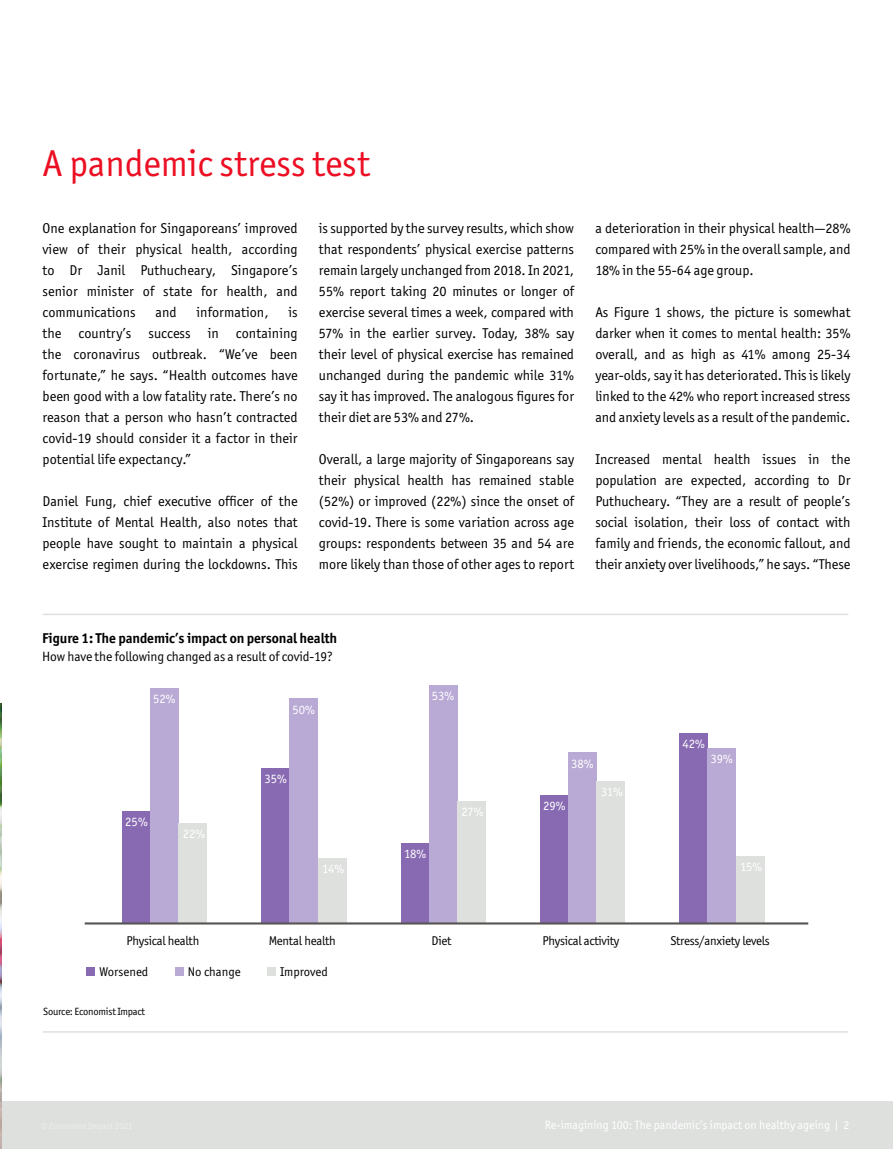
<style>
.page{position:relative;width:893px;height:1149px;background:#fff}
.page>*{position:absolute;margin:0;border:0;box-sizing:border-box;transform-origin:0 0}
.t1{font:37.5px "Officina Sans ITC Std";color:#ec0f23}
.t2{font:14.25px/21px "Officina Sans ITC Std";color:#000;text-align:justify}
.t3{font:700 14.25px "Officina Sans ITC Std";letter-spacing:-.005em;color:#000}
.t4{font:13.5px "Officina Sans ITC Std";letter-spacing:-.005em;color:#000}
.t5{font:12.75px "Officina Sans ITC Std";letter-spacing:-.02em;color:#000}
.t6{font:12.75px "Officina Sans ITC Std";color:#fff}
.t7{font:12.75px "Officina Sans ITC Std";color:#000}
.t8{font:12px "Officina Sans ITC Std";color:#fff}
.t9{font:10.5px "Officina Sans ITC Std";letter-spacing:-.02em;color:#000}
</style>
<div class="page">
<div style="left:0;top:1100px;width:893px;height:48px;background:#dee0de"></div>
<hr style="left:43px;top:613px;width:805px;height:2px;background:#dee0de">
<hr style="left:43px;top:1030px;width:805px;height:2px;background:#dee0de">
<img style="left:0;top:703px;width:1px;height:445px">
<div style="left:86px;top:966px;width:9px;height:9px;background:#886ab2"></div>
<div style="left:175px;top:966px;width:9px;height:9px;background:#b9a9d5"></div>
<div style="left:268px;top:966px;width:8px;height:9px;background:#dee0de"></div>
<div style="left:679px;top:733px;width:29px;height:189px;background:#886ab2"></div>
<div style="left:708px;top:748px;width:28px;height:174px;background:#b9a9d5"></div>
<div style="left:736px;top:856px;width:28px;height:66px;background:#dee0de"></div>
<div style="left:540px;top:794px;width:28px;height:128px;background:#886ab2"></div>
<div style="left:568px;top:752px;width:29px;height:170px;background:#b9a9d5"></div>
<div style="left:597px;top:781px;width:28px;height:141px;background:#dee0de"></div>
<div style="left:401px;top:842px;width:28px;height:80px;background:#886ab2"></div>
<div style="left:429px;top:685px;width:28px;height:237px;background:#b9a9d5"></div>
<div style="left:457px;top:800px;width:29px;height:122px;background:#dee0de"></div>
<div style="left:262px;top:767px;width:28px;height:155px;background:#886ab2"></div>
<div style="left:290px;top:698px;width:28px;height:224px;background:#b9a9d5"></div>
<div style="left:318px;top:857px;width:28px;height:65px;background:#dee0de"></div>
<div style="left:122px;top:811px;width:29px;height:111px;background:#886ab2"></div>
<div style="left:151px;top:688px;width:28px;height:234px;background:#b9a9d5"></div>
<div style="left:179px;top:823px;width:28px;height:99px;background:#dee0de"></div>
<hr style="left:85px;top:922px;width:723px;height:2px;background:#575654">
<h1 class="t1" style="left:43px;top:142px;width:329px">A pandemic stress test</h1>
<p class="t2" style="left:43px;top:217px;width:257px">One explanation for Singaporeans’ improved view of their physical health, according to Dr Janil Puthucheary, Singapore’s senior minister of state for health, and communications</p>
<p class="t2" style="left:156px;top:301px;width:23px">and</p>
<p class="t2" style="left:197px;top:301px;width:74px">information,</p>
<p class="t2" style="left:43px;top:301px;width:257px;text-indent:246px">is the country’s success in containing the coronavirus outbreak. “We’ve been fortunate,” he says. “Health outcomes have been good with a low fatality rate. There’s no reason that a person who hasn’t contracted covid-19 should consider it a factor in their potential life expectancy.”</p>
<p class="t2" style="left:43px;top:490px;width:257px">Daniel Fung, chief executive officer of the Institute of Mental Health, also notes that people have sought to maintain a physical exercise regimen during the lockdowns. This</p>
<p class="t2" style="left:319px;top:217px;width:257px">is supported by the survey results, which show that respondents’ physical exercise patterns remain largely unchanged from 2018. In 2021, 55% report taking 20 minutes or longer of exercise several times a week, compared with 57% in the earlier survey. Today, 38% say their level of physical exercise has remained unchanged during the pandemic while 31% say it has improved. The analogous figures for their diet are 53% and 27%.</p>
<p class="t2" style="left:319px;top:449px;width:257px">Overall, a large majority of Singaporeans say their physical health has remained stable (52%) or improved (22%) since the onset of covid-19. There is some variation across age groups: respondents between 35 and 54 are more likely than those of other ages to report</p>
<p class="t2" style="left:595px;top:218px;width:257px">a deterioration in their physical health—28% compared with 25% in the overall sample, and 18% in the 55-64 age group.</p>
<p class="t2" style="left:595px;top:302px;width:257px">As Figure 1 shows, the picture is somewhat darker when it comes to mental health: 35% overall, and as high as 41% among 25-34 year-olds, say it has deteriorated. This is likely linked to the 42% who report increased stress and anxiety levels as a result of the pandemic.</p>
<p class="t2" style="left:595px;top:449px;width:257px">Increased mental health issues in the population are expected, according to Dr Puthucheary. “They are a result of people’s social isolation, their loss of contact with family and friends, the economic fallout, and their anxiety over livelihoods,” he says. “These</p>
<p class="t3" style="left:42px;top:629px;width:297px">Figure 1: The pandemic’s impact on personal health</p>
<p class="t4" style="left:42px;top:649px;width:292px">How have the following changed as a result of covid-19?</p>
<p class="t6" style="left:153px;top:691px;width:24px">52%</p>
<p class="t6" style="left:292px;top:701px;width:24px">50%</p>
<p class="t6" style="left:432px;top:688px;width:24px">53%</p>
<p class="t6" style="left:682px;top:736px;width:24px">42%</p>
<p class="t6" style="left:125px;top:814px;width:24px">25%</p>
<p class="t6" style="left:183px;top:826px;width:24px">22%</p>
<p class="t6" style="left:265px;top:770px;width:24px">35%</p>
<p class="t6" style="left:322px;top:860px;width:23px">14%</p>
<p class="t6" style="left:404px;top:845px;width:24px">18%</p>
<p class="t6" style="left:461px;top:803px;width:24px">27%</p>
<p class="t6" style="left:571px;top:755px;width:24px">38%</p>
<p class="t6" style="left:543px;top:797px;width:24px">29%</p>
<p class="t6" style="left:601px;top:784px;width:24px">31%</p>
<p class="t6" style="left:710px;top:751px;width:24px">39%</p>
<p class="t6" style="left:740px;top:859px;width:24px">15%</p>
<p class="t5" style="left:127px;top:933px;width:74px">Physical health</p>
<p class="t5" style="left:269px;top:933px;width:69px">Mental health</p>
<p class="t5" style="left:432px;top:933px;width:21px">Diet</p>
<p class="t5" style="left:543px;top:933px;width:78px">Physical activity</p>
<p class="t5" style="left:670px;top:933px;width:101px">Stress/anxiety levels</p>
<p class="t7" style="left:99px;top:963px;width:50px">Worsened</p>
<p class="t7" style="left:188px;top:963px;width:54px">No change</p>
<p class="t5" style="left:280px;top:963px;width:49px">Improved</p>
<p class="t9" style="left:43px;top:1004px;width:103px">Source: Economist Impact</p>
<p class="t8" style="left:545px;top:1117px;width:306px">Re-imagining 100: The pandemic’s impact on healthy ageing | 2</p>
</div>
